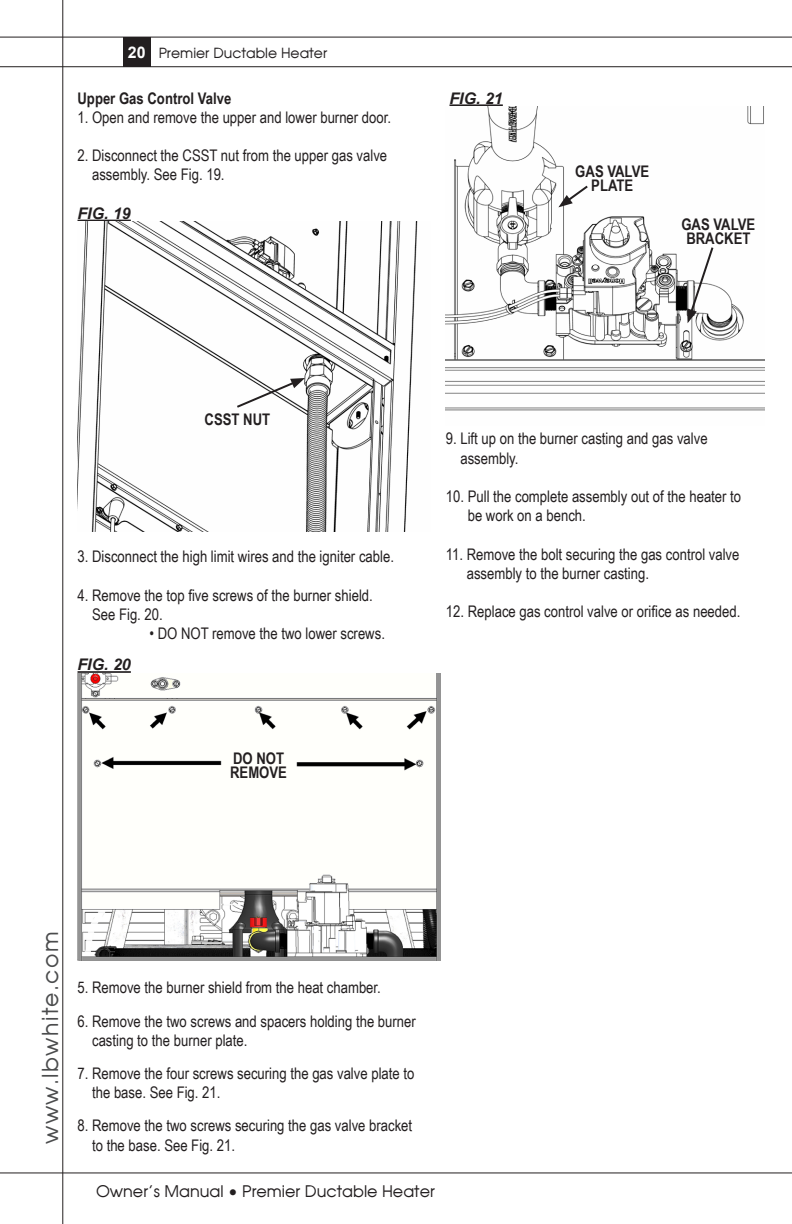
<style>
.page{position:relative;width:792px;height:1224px;background:#fff}
.page>*{position:absolute;margin:0;border:0;box-sizing:border-box;transform-origin:0 0}
.t1{font:22px "Moderne";letter-spacing:.06em;color:#4b4c4d}
.BODY_for_INSIDE_PAGE{font:16px/19.2px "Arial Narrow";color:#231f20}
.BODY_for_INSIDE_PAGE-2{font:700 16px/14px "Arial Narrow";color:#231f20;text-align:center}
.t2{font:16px "Moderne";color:#231f20}
.BODY_for_INSIDE_PAGE-3{font:italic 700 16px "Arial";color:#231f20}
.t3{font:700 16px "Arial";color:#fff}
.t4{font:14px "Moderne";color:#231f20}
</style>
<div class="page">
<hr style="left:0;top:37px;width:792px;height:1px;background:#231f20">
<hr style="left:0;top:66px;width:792px;height:1px;background:#231f20">
<hr style="left:0;top:1172px;width:792px;height:1px;background:#231f20">
<hr style="left:62px;top:0;width:1px;height:1224px;background:#231f20">
<div style="left:123px;top:37px;width:27px;height:29px;background:#231f20"></div>
<hr style="left:78px;top:220px;width:53px;height:1px;background:#231f20">
<hr style="left:78px;top:671px;width:53px;height:2px;background:#231f20">
<img style="left:78px;top:222px;width:340px;height:309px">
<img style="left:78px;top:674px;width:363px;height:286px">
<svg style="left:235px;top:378px;width:70px;height:31px"></svg>
<hr style="left:449px;top:104px;width:54px;height:2px;background:#231f20">
<img style="left:446px;top:107px;width:318px;height:304px">
<svg style="left:558px;top:184px;width:32px;height:23px"></svg>
<svg style="left:687px;top:245px;width:28px;height:78px"></svg>
<p class="t3" style="left:128px;top:41px;width:20px">20</p>
<p class="BODY_for_INSIDE_PAGE-2" style="left:78px;top:90px;width:155px">Upper Gas Control Valve</p>
<p class="BODY_for_INSIDE_PAGE" style="left:78px;top:107px;width:315px">1. Open and remove the upper and lower burner door.</p>
<p class="BODY_for_INSIDE_PAGE" style="left:92px;top:145px;width:297px;text-indent:-15px">2. Disconnect the CSST nut from the upper gas valve assembly. See Fig. 19.</p>
<p class="BODY_for_INSIDE_PAGE-3" style="left:78px;top:202px;width:55px">FIG. 19</p>
<p class="t4" style="left:159px;top:44px;width:170px">Premier Ductable Heater</p>
<p class="BODY_for_INSIDE_PAGE-3" style="left:449px;top:87px;width:55px">FIG. 21</p>
<p class="BODY_for_INSIDE_PAGE-2" style="left:575px;top:164px;width:75px">GAS VALVE<br>PLATE</p>
<p class="BODY_for_INSIDE_PAGE-2" style="left:681px;top:216px;width:75px">GAS VALVE<br>BRACKET</p>
<p class="BODY_for_INSIDE_PAGE-2" style="left:205px;top:412px;width:67px">CSST NUT</p>
<p class="BODY_for_INSIDE_PAGE" style="left:78px;top:546px;width:318px">3. Disconnect the high limit wires and the igniter cable.</p>
<p class="BODY_for_INSIDE_PAGE" style="left:92px;top:585px;width:282px;text-indent:-15px">4. Remove the top five screws of the burner shield.<br>See Fig. 20.</p>
<p class="BODY_for_INSIDE_PAGE" style="left:150px;top:623px;width:237px">• DO NOT remove the two lower screws.</p>
<p class="BODY_for_INSIDE_PAGE-3" style="left:78px;top:654px;width:55px">FIG. 20</p>
<p class="BODY_for_INSIDE_PAGE-2" style="left:233px;top:751px;width:53px">DO NOT</p>
<p class="BODY_for_INSIDE_PAGE-2" style="left:230px;top:765px;width:58px">REMOVE</p>
<p class="BODY_for_INSIDE_PAGE" style="left:460px;top:429px;width:249px;text-indent:-15px">9. Lift up on the burner casting and gas valve assembly.</p>
<p class="BODY_for_INSIDE_PAGE" style="left:468px;top:486px;width:275px;text-indent:-22px">10. Pull the complete assembly out of the heater to be work on a bench.</p>
<p class="BODY_for_INSIDE_PAGE" style="left:467px;top:544px;width:274px;text-indent:-21px">11. Remove the bolt securing the gas control valve assembly to the burner casting.</p>
<p class="BODY_for_INSIDE_PAGE" style="left:446px;top:601px;width:296px">12. Replace gas control valve or orifice as needed.</p>
<h1 class="t1" style="left:36px;top:1144px;width:214px;rotate:-90deg">www.lbwhite.com</h1>
<p class="BODY_for_INSIDE_PAGE" style="left:78px;top:978px;width:305px">5. Remove the burner shield from the heat chamber.</p>
<p class="BODY_for_INSIDE_PAGE" style="left:92px;top:1011px;width:325px;text-indent:-15px">6. Remove the two screws and spacers holding the burner casting to the burner plate.</p>
<p class="BODY_for_INSIDE_PAGE" style="left:92px;top:1063px;width:324px;text-indent:-15px">7. Remove the four screws securing the gas valve plate to the base. See Fig. 21.</p>
<p class="BODY_for_INSIDE_PAGE" style="left:92px;top:1116px;width:322px;text-indent:-15px">8. Remove the two screws securing the gas valve bracket to the base. See Fig. 21.</p>
<p class="t2" style="left:96px;top:1181px;width:340px">Owner’s Manual • Premier Ductable Heater</p>
</div>
